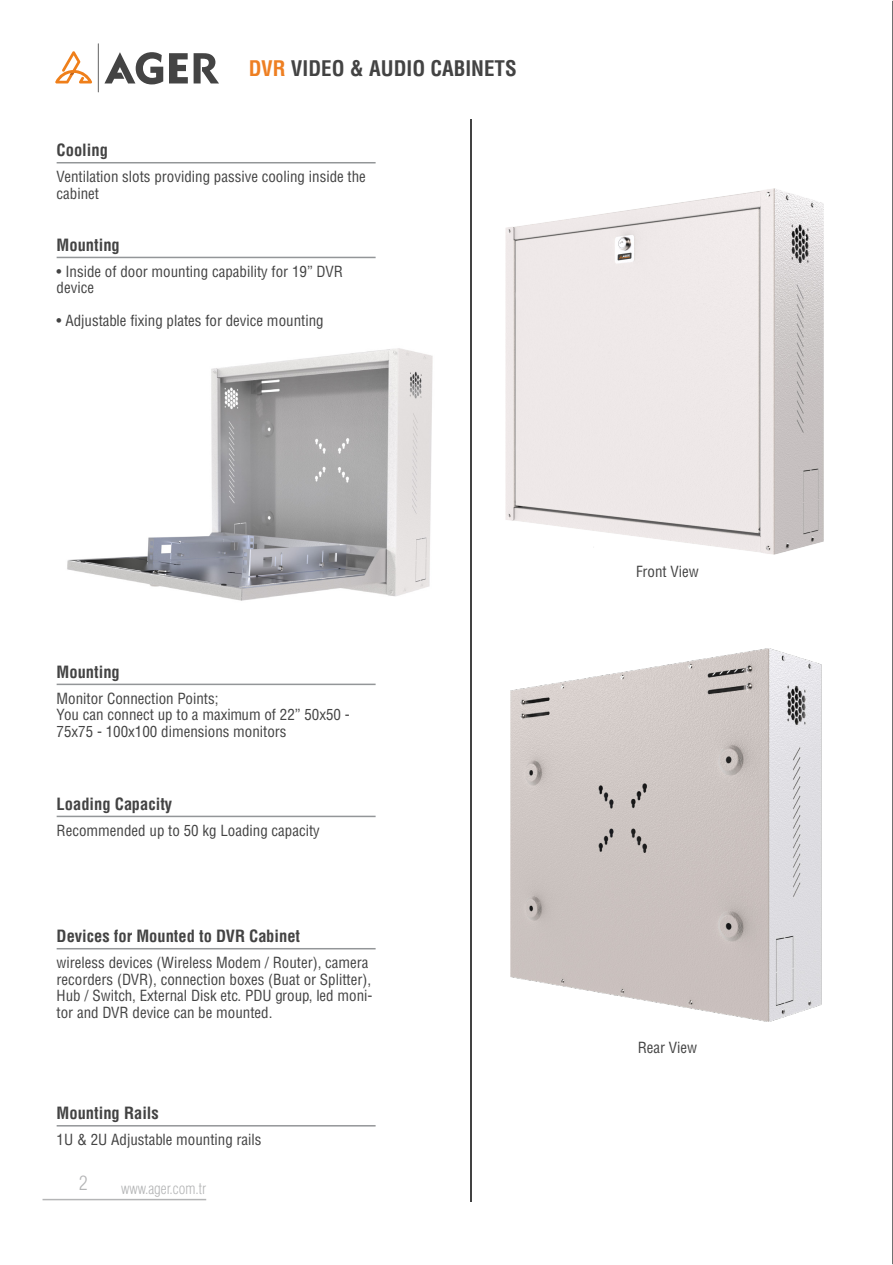
<style>
.page{position:relative;width:893px;height:1265px;background:#fff}
.page>*{position:absolute;margin:0;border:0;box-sizing:border-box;transform-origin:0 0}
.t1{font:21px "Helvetica Cond Bold Tr";color:#434343}
.t2{font:19.5px "Helvetica Condensed Light Tr";color:#b4b5b6}
.t3{font:16.5px "Helvetica Cond Bold Tr";color:#434343}
.t4{font:15px/16.5px "Helvetica Cond Normal Tr";color:#434343}
.t5{font:15px "Helvetica Condensed Light Tr";color:#b4b5b6}
.s1{color:#ee7f22}
</style>
<div class="page">
<hr style="left:892px;top:1px;width:1px;height:1263px;background:#434343">
<img style="left:505px;top:189px;width:319px;height:365px">
<img style="left:510px;top:648px;width:312px;height:374px">
<img style="left:67px;top:348px;width:366px;height:253px">
<hr style="left:471px;top:120px;width:1px;height:1081px;background:#434343">
<hr style="left:57px;top:162px;width:319px;height:1px;background:#939698">
<hr style="left:57px;top:257px;width:319px;height:1px;background:#939698">
<hr style="left:57px;top:683px;width:319px;height:2px;background:#939698">
<hr style="left:57px;top:1125px;width:319px;height:1px;background:#939698">
<hr style="left:57px;top:815px;width:319px;height:2px;background:#939698">
<hr style="left:57px;top:948px;width:319px;height:1px;background:#939698">
<hr style="left:43px;top:1198px;width:163px;height:2px;background:#b4b5b6">
<hr style="left:98px;top:43px;width:1px;height:49px;background:#444">
<svg style="left:194px;top:53px;width:25px;height:30px"></svg>
<svg style="left:104px;top:52px;width:59px;height:32px"></svg>
<svg style="left:169px;top:53px;width:19px;height:30px"></svg>
<svg style="left:55px;top:51px;width:37px;height:32px"></svg>
<p class="t3" style="left:57px;top:140px;width:53px">Cooling</p>
<h1 class="t1" style="left:249px;top:55px;width:270px"><span class="s1">DVR</span> VIDEO &amp; AUDIO CABINETS</h1>
<p class="t4" style="left:57px;top:168px;width:311px">Ventilation slots providing passive cooling inside the cabinet</p>
<p class="t3" style="left:57px;top:235px;width:65px">Mounting</p>
<p class="t4" style="left:57px;top:263px;width:288px">• Inside of door mounting capability for 19” DVR device</p>
<p class="t4" style="left:57px;top:312px;width:268px">• Adjustable fixing plates for device mounting</p>
<p class="t3" style="left:57px;top:661px;width:65px">Mounting</p>
<p class="t4" style="left:57px;top:690px;width:163px">Monitor Connection Points;</p>
<p class="t4" style="left:57px;top:706px;width:295px">You can connect up to a maximum of 22” 50x50 -<br>75x75 - 100x100 dimensions monitors</p>
<p class="t3" style="left:57px;top:794px;width:117px">Loading Capacity</p>
<p class="t4" style="left:57px;top:822px;width:265px">Recommended up to 50 kg Loading capacity</p>
<p class="t3" style="left:57px;top:926px;width:245px">Devices for Mounted to DVR Cabinet</p>
<p class="t4" style="left:57px;top:954px;width:317px">wireless devices (Wireless Modem / Router), camera recorders (DVR), connection boxes (Buat or Splitter), Hub / Switch, External Disk etc. PDU group, led moni&shy;tor and DVR device can be mounted.</p>
<p class="t3" style="left:57px;top:1103px;width:104px">Mounting Rails</p>
<p class="t4" style="left:57px;top:1131px;width:206px">1U &amp; 2U Adjustable mounting rails</p>
<h2 class="t2" style="left:79px;top:1171px;width:10px">2</h2>
<p class="t5" style="left:121px;top:1179px;width:87px">www.ager.com.tr</p>
<p class="t4" style="left:636px;top:563px;width:64px">Front View</p>
<p class="t4" style="left:638px;top:1038px;width:61px">Rear View</p>
</div>
